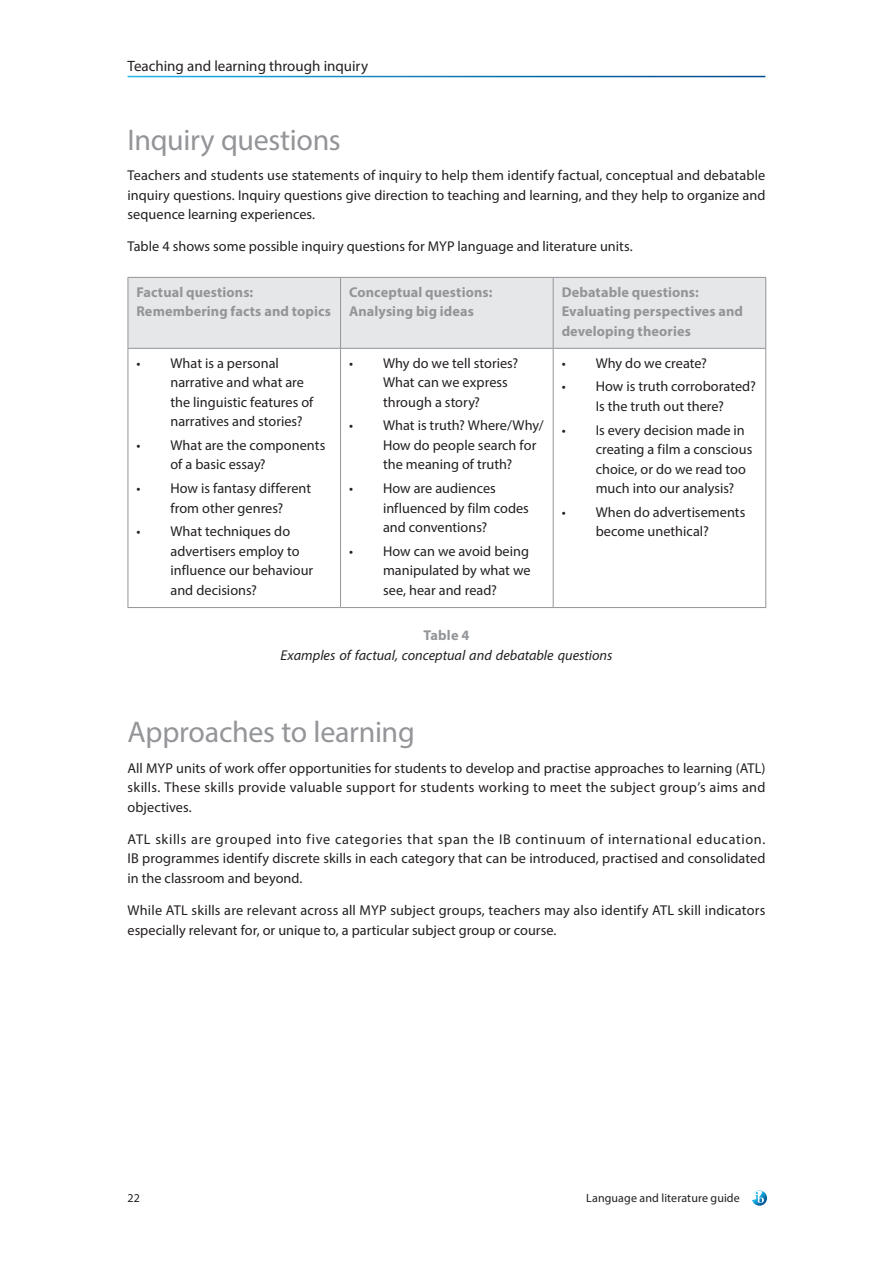
<style>
.page{position:relative;width:893px;height:1263px;background:#fff}
.page>*{position:absolute;margin:0;border:0;box-sizing:border-box;transform-origin:0 0}
.Heading_3{font:30px "Myriad Pro";letter-spacing:-.01em;color:#939598}
.t1{font:15px "Myriad Pro";color:#231f20}
.Body{font:14.25px/19.5px "Myriad Pro";letter-spacing:.005em;color:#231f20}
.Table_header{font:700 14.25px/19.5px "Myriad Pro";letter-spacing:.01em;color:#939598}
.Caption_text_centred{font:italic 14.25px "Myriad Pro";color:#231f20}
.Caption_number_centr{font:700 14.25px "Myriad Pro";letter-spacing:.01em;color:#939598}
.t2{font:12px "Myriad Pro";letter-spacing:.005em;color:#231f20}
</style>
<div class="page">
<svg style="left:752px;top:1190px;width:15px;height:16px"></svg>
<div style="left:129px;top:278px;width:636px;height:70px;background:#e6e7e9"></div>
<hr style="left:128px;top:277px;width:213px;height:1px;background:#939598">
<hr style="left:128px;top:278px;width:1px;height:70px;background:#939598">
<hr style="left:341px;top:277px;width:212px;height:1px;background:#939598">
<hr style="left:340px;top:278px;width:1px;height:70px;background:#939598">
<hr style="left:553px;top:277px;width:213px;height:1px;background:#939598">
<hr style="left:553px;top:278px;width:1px;height:70px;background:#939598">
<hr style="left:765px;top:278px;width:1px;height:70px;background:#939598">
<hr style="left:128px;top:348px;width:213px;height:1px;background:#939598">
<hr style="left:128px;top:349px;width:1px;height:258px;background:#939598">
<hr style="left:341px;top:348px;width:212px;height:1px;background:#939598">
<hr style="left:340px;top:349px;width:1px;height:258px;background:#939598">
<hr style="left:553px;top:348px;width:213px;height:1px;background:#939598">
<hr style="left:553px;top:349px;width:1px;height:258px;background:#939598">
<hr style="left:765px;top:349px;width:1px;height:258px;background:#939598">
<hr style="left:128px;top:607px;width:213px;height:1px;background:#939598">
<hr style="left:341px;top:607px;width:212px;height:1px;background:#939598">
<hr style="left:553px;top:607px;width:213px;height:1px;background:#939598">
<p class="t1" style="left:128px;top:57px;width:242px">Teaching and learning through inquiry</p>
<p class="Heading_3" style="left:128px;top:121px;width:215px">Inquiry questions</p>
<p class="Body" style="left:128px;top:165px;width:639px;text-align:justify">Teachers and students use statements of inquiry to help them identify factual, conceptual and debatable inquiry questions. Inquiry questions give direction to teaching and learning, and they help to organize and sequence learning experiences.</p>
<p class="Body" style="left:128px;top:237px;width:507px">Table 4 shows some possible inquiry questions for MYP language and literature units.</p>
<p class="Table_header" style="left:136px;top:282px;width:196px">Factual questions:<br>Remembering facts and topics</p>
<p class="Table_header" style="left:349px;top:282px;width:145px">Conceptual questions:<br>Analysing big ideas</p>
<p class="Table_header" style="left:562px;top:282px;width:183px">Debatable questions:<br>Evaluating perspectives and developing theories</p>
<p class="Body" style="left:170px;top:353px;width:144px;text-indent:-34px">• What is a personal narrative and what are the linguistic features of narratives and stories?</p>
<p class="Body" style="left:170px;top:435px;width:156px;text-indent:-34px">• What are the components of a basic essay?</p>
<p class="Body" style="left:136px;top:478px;width:176px;text-align:center">• How is fantasy different from other genres?</p>
<p class="Body" style="left:170px;top:521px;width:144px;text-indent:-34px">• What techniques do advertisers employ to influence our behaviour and decisions?</p>
<p class="Body" style="left:383px;top:353px;width:137px;text-indent:-34px">• Why do we tell stories?<br>What can we express through a story?</p>
<p class="Body" style="left:383px;top:415px;width:162px;text-indent:-34px">• What is truth? Where/Why/<br>How do people search for the meaning of truth?</p>
<p class="Body" style="left:383px;top:478px;width:147px;text-indent:-34px">• How are audiences influenced by film codes and conventions?</p>
<p class="Body" style="left:383px;top:541px;width:149px;text-align:justify;text-indent:-34px">• How can we avoid being manipulated by what we see, hear and read?</p>
<p class="Body" style="left:562px;top:353px;width:147px">• Why do we create?</p>
<p class="Body" style="left:562px;top:376px;width:196px;text-align:center">• How is truth corroborated?<br>Is the truth out there?</p>
<p class="Body" style="left:596px;top:420px;width:158px;text-indent:-34px">• Is every decision made in creating a film a conscious choice, or do we read too much into our analysis?</p>
<p class="Body" style="left:562px;top:502px;width:185px;text-align:center">• When do advertisements become unethical?</p>
<p class="Caption_number_centr" style="left:424px;top:626px;width:47px">Table 4</p>
<p class="Caption_text_centred" style="left:281px;top:646px;width:333px">Examples of factual, conceptual and debatable questions</p>
<p class="Heading_3" style="left:128px;top:714px;width:289px">Approaches to learning</p>
<p class="Body" style="left:128px;top:758px;width:639px;text-align:justify">All MYP units of work offer opportunities for students to develop and practise approaches to learning (ATL) skills. These skills provide valuable support for students working to meet the subject group’s aims and objectives.</p>
<p class="Body" style="left:128px;top:829px;width:639px;text-align:justify">ATL skills are grouped into five categories that span the IB continuum of international education.<br>IB programmes identify discrete skills in each category that can be introduced, practised and consolidated in the classroom and beyond.</p>
<p class="Body" style="left:128px;top:900px;width:639px">While ATL skills are relevant across all MYP subject groups, teachers may also identify ATL skill indicators especially relevant for, or unique to, a particular subject group or course.</p>
<p class="t2" style="left:128px;top:1190px;width:14px">22</p>
<p class="t2" style="left:586px;top:1190px;width:155px">Language and literature guide</p>
</div>
